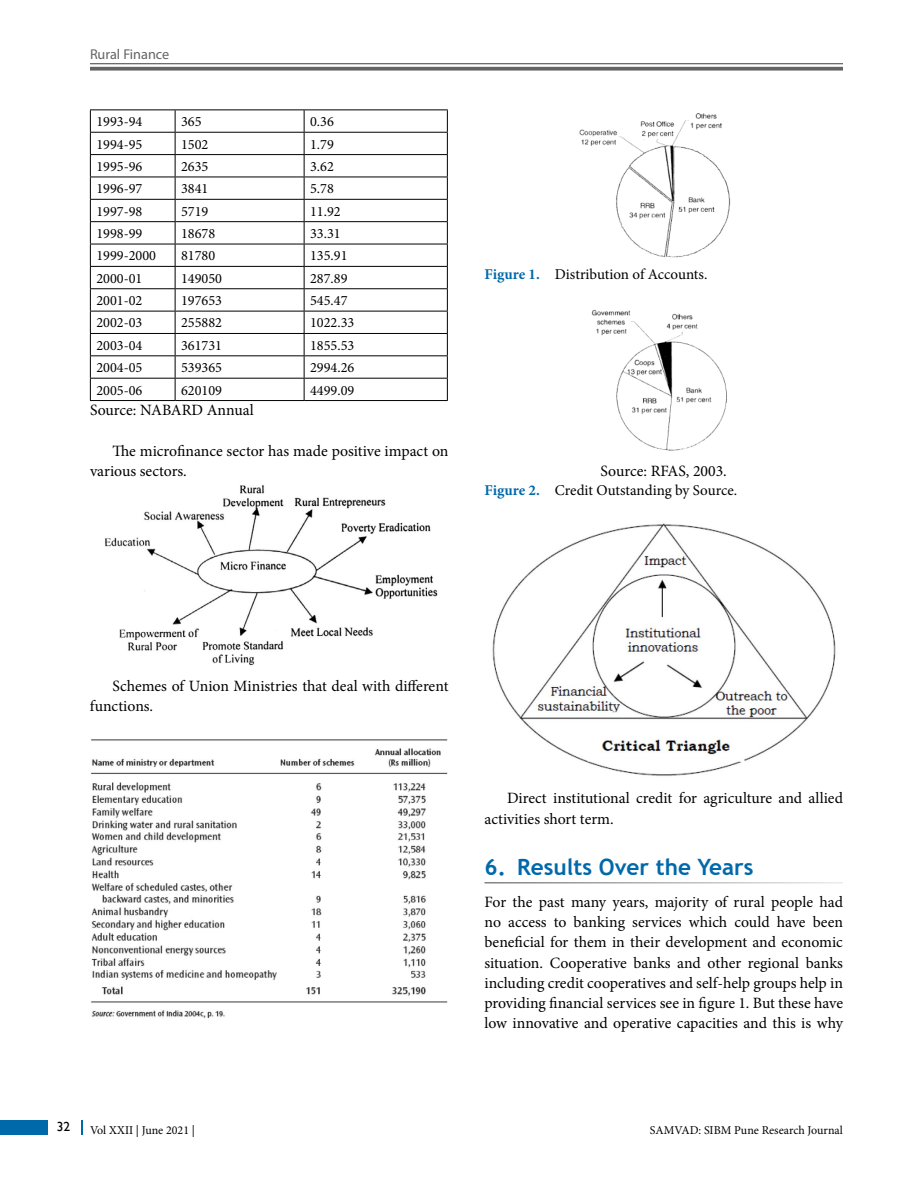
<style>
.page{position:relative;width:918px;height:1188px;background:#fff}
.page>*{position:absolute;margin:0;border:0;box-sizing:border-box;transform-origin:0 0}
.t1{font:700 22.5px "Trebuchet MS";color:#0069aa}
.t2{font:15.75px/20.2px "Minion Pro";color:#000}
.t3{font:15px "Minion Pro";color:#000}
.t4{font:14.25px "Minion Pro";color:#000}
.t5{font:14.25px "Myriad Pro";color:#636466}
.t6{font:13.5px "Gill Sans";color:#000}
.t7{font:12px "Minion Pro";color:#000}
.s1{font-weight:700;color:#0069aa}
</style>
<div class="page">
<hr style="left:90px;top:63px;width:753px;height:1px;background:#636466">
<svg style="left:90px;top:67px;width:753px;height:4px;background:#737476"></svg>
<div style="left:0;top:1120px;width:47px;height:15px;background:#0069aa"></div>
<svg style="left:81px;top:1120px;width:1px;height:15px"></svg>
<hr style="left:90px;top:110px;width:85px;height:1px;background:#000">
<hr style="left:175px;top:110px;width:129px;height:1px;background:#000">
<hr style="left:304px;top:110px;width:144px;height:1px;background:#000">
<hr style="left:90px;top:132px;width:85px;height:1px;background:#000">
<hr style="left:175px;top:132px;width:129px;height:1px;background:#000">
<hr style="left:304px;top:132px;width:144px;height:1px;background:#000">
<hr style="left:90px;top:154px;width:85px;height:1px;background:#000">
<hr style="left:175px;top:154px;width:129px;height:1px;background:#000">
<hr style="left:304px;top:154px;width:144px;height:1px;background:#000">
<hr style="left:90px;top:177px;width:85px;height:1px;background:#000">
<hr style="left:175px;top:177px;width:129px;height:1px;background:#000">
<hr style="left:304px;top:177px;width:144px;height:1px;background:#000">
<hr style="left:90px;top:199px;width:85px;height:1px;background:#000">
<hr style="left:175px;top:199px;width:129px;height:1px;background:#000">
<hr style="left:304px;top:199px;width:144px;height:1px;background:#000">
<hr style="left:90px;top:221px;width:85px;height:1px;background:#000">
<hr style="left:175px;top:221px;width:129px;height:1px;background:#000">
<hr style="left:304px;top:221px;width:144px;height:1px;background:#000">
<hr style="left:90px;top:244px;width:85px;height:1px;background:#000">
<hr style="left:175px;top:244px;width:129px;height:1px;background:#000">
<hr style="left:304px;top:244px;width:144px;height:1px;background:#000">
<hr style="left:90px;top:266px;width:85px;height:1px;background:#000">
<hr style="left:175px;top:266px;width:129px;height:1px;background:#000">
<hr style="left:304px;top:266px;width:144px;height:1px;background:#000">
<hr style="left:90px;top:288px;width:85px;height:1px;background:#000">
<hr style="left:175px;top:288px;width:129px;height:1px;background:#000">
<hr style="left:304px;top:288px;width:144px;height:1px;background:#000">
<hr style="left:90px;top:311px;width:85px;height:1px;background:#000">
<hr style="left:175px;top:311px;width:129px;height:1px;background:#000">
<hr style="left:304px;top:311px;width:144px;height:1px;background:#000">
<hr style="left:90px;top:333px;width:85px;height:1px;background:#000">
<hr style="left:175px;top:333px;width:129px;height:1px;background:#000">
<hr style="left:304px;top:333px;width:144px;height:1px;background:#000">
<hr style="left:90px;top:355px;width:85px;height:1px;background:#000">
<hr style="left:175px;top:355px;width:129px;height:1px;background:#000">
<hr style="left:304px;top:355px;width:144px;height:1px;background:#000">
<hr style="left:90px;top:378px;width:85px;height:1px;background:#000">
<svg style="left:90px;top:110px;width:1px;height:290px"></svg>
<hr style="left:175px;top:378px;width:129px;height:1px;background:#000">
<svg style="left:175px;top:110px;width:1px;height:290px"></svg>
<hr style="left:304px;top:378px;width:144px;height:1px;background:#000">
<svg style="left:304px;top:110px;width:1px;height:290px"></svg>
<svg style="left:447px;top:110px;width:1px;height:290px"></svg>
<hr style="left:90px;top:400px;width:85px;height:1px;background:#000">
<hr style="left:175px;top:400px;width:129px;height:1px;background:#000">
<hr style="left:304px;top:400px;width:144px;height:1px;background:#000">
<img style="left:104px;top:485px;width:334px;height:181px">
<img style="left:91px;top:739px;width:357px;height:280px">
<img style="left:579px;top:113px;width:152px;height:145px">
<img style="left:591px;top:309px;width:136px;height:142px">
<img style="left:492px;top:523px;width:344px;height:253px">
<p class="t5" style="left:90px;top:45px;width:81px">Rural Finance</p>
<p class="t4" style="left:96px;top:112px;width:48px">1993-94</p>
<p class="t4" style="left:181px;top:112px;width:22px">365</p>
<p class="t4" style="left:310px;top:112px;width:25px">0.36</p>
<p class="t4" style="left:96px;top:134px;width:48px">1994-95</p>
<p class="t4" style="left:181px;top:134px;width:29px">1502</p>
<p class="t4" style="left:310px;top:134px;width:25px">1.79</p>
<p class="t4" style="left:96px;top:157px;width:48px">1995-96</p>
<p class="t4" style="left:181px;top:157px;width:29px">2635</p>
<p class="t4" style="left:310px;top:157px;width:25px">3.62</p>
<p class="t4" style="left:96px;top:179px;width:48px">1996-97</p>
<p class="t4" style="left:181px;top:179px;width:29px">3841</p>
<p class="t4" style="left:310px;top:179px;width:25px">5.78</p>
<p class="t4" style="left:96px;top:202px;width:48px">1997-98</p>
<p class="t4" style="left:181px;top:202px;width:29px">5719</p>
<p class="t4" style="left:310px;top:202px;width:32px">11.92</p>
<p class="t4" style="left:96px;top:224px;width:48px">1998-99</p>
<p class="t4" style="left:181px;top:224px;width:36px">18678</p>
<p class="t4" style="left:310px;top:224px;width:32px">33.31</p>
<p class="t4" style="left:96px;top:246px;width:61px">1999-2000</p>
<p class="t4" style="left:181px;top:246px;width:36px">81780</p>
<p class="t4" style="left:310px;top:246px;width:39px">135.91</p>
<p class="t4" style="left:96px;top:269px;width:48px">2000-01</p>
<p class="t4" style="left:181px;top:269px;width:43px">149050</p>
<p class="t4" style="left:310px;top:269px;width:39px">287.89</p>
<p class="t4" style="left:96px;top:291px;width:48px">2001-02</p>
<p class="t4" style="left:181px;top:291px;width:43px">197653</p>
<p class="t4" style="left:310px;top:291px;width:39px">545.47</p>
<p class="t4" style="left:96px;top:313px;width:48px">2002-03</p>
<p class="t4" style="left:181px;top:313px;width:43px">255882</p>
<p class="t4" style="left:310px;top:313px;width:46px">1022.33</p>
<p class="t4" style="left:96px;top:336px;width:48px">2003-04</p>
<p class="t4" style="left:181px;top:336px;width:43px">361731</p>
<p class="t4" style="left:310px;top:336px;width:46px">1855.53</p>
<p class="t4" style="left:96px;top:358px;width:48px">2004-05</p>
<p class="t4" style="left:181px;top:358px;width:43px">539365</p>
<p class="t4" style="left:310px;top:358px;width:46px">2994.26</p>
<p class="t4" style="left:96px;top:380px;width:48px">2005-06</p>
<p class="t4" style="left:181px;top:380px;width:43px">620109</p>
<p class="t4" style="left:310px;top:380px;width:46px">4499.09</p>
<p class="t2" style="left:90px;top:400px;width:165px">Source: NABARD Annual</p>
<p class="t2" style="left:90px;top:441px;width:360px;text-indent:23px">The microfinance sector has made positive impact on various sectors.</p>
<p class="t3" style="left:484px;top:265px;width:224px"><span class="s1">Figure 1.</span> Distribution of Accounts.</p>
<p class="t2" style="left:601px;top:461px;width:128px">Source: RFAS, 2003.</p>
<p class="t3" style="left:484px;top:481px;width:254px"><span class="s1">Figure 2.</span> Credit Outstanding by Source.</p>
<p class="t2" style="left:90px;top:676px;width:360px;text-indent:23px">Schemes of Union Ministries that deal with different functions.</p>
<p class="t2" style="left:484px;top:788px;width:360px;text-indent:23px">Direct institutional credit for agriculture and allied activities short term.</p>
<h1 class="t1" style="left:484px;top:852px;width:270px">6. Results Over the Years</h1>
<p class="t2" style="left:484px;top:892px;width:360px;text-align:justify">For the past many years, majority of rural people had no access to banking services which could have been beneficial for them in their development and economic situation. Cooperative banks and other regional banks including credit cooperatives and self-help groups help in providing financial services see in figure 1. But these have low innovative and operative capacities and this is why</p>
<p class="t6" style="left:57px;top:1118px;width:15px">32</p>
<p class="t7" style="left:90px;top:1123px;width:107px">Vol XXII | June 2021 |</p>
<p class="t7" style="left:650px;top:1123px;width:195px">SAMVAD: SIBM Pune Research Journal</p>
</div>
